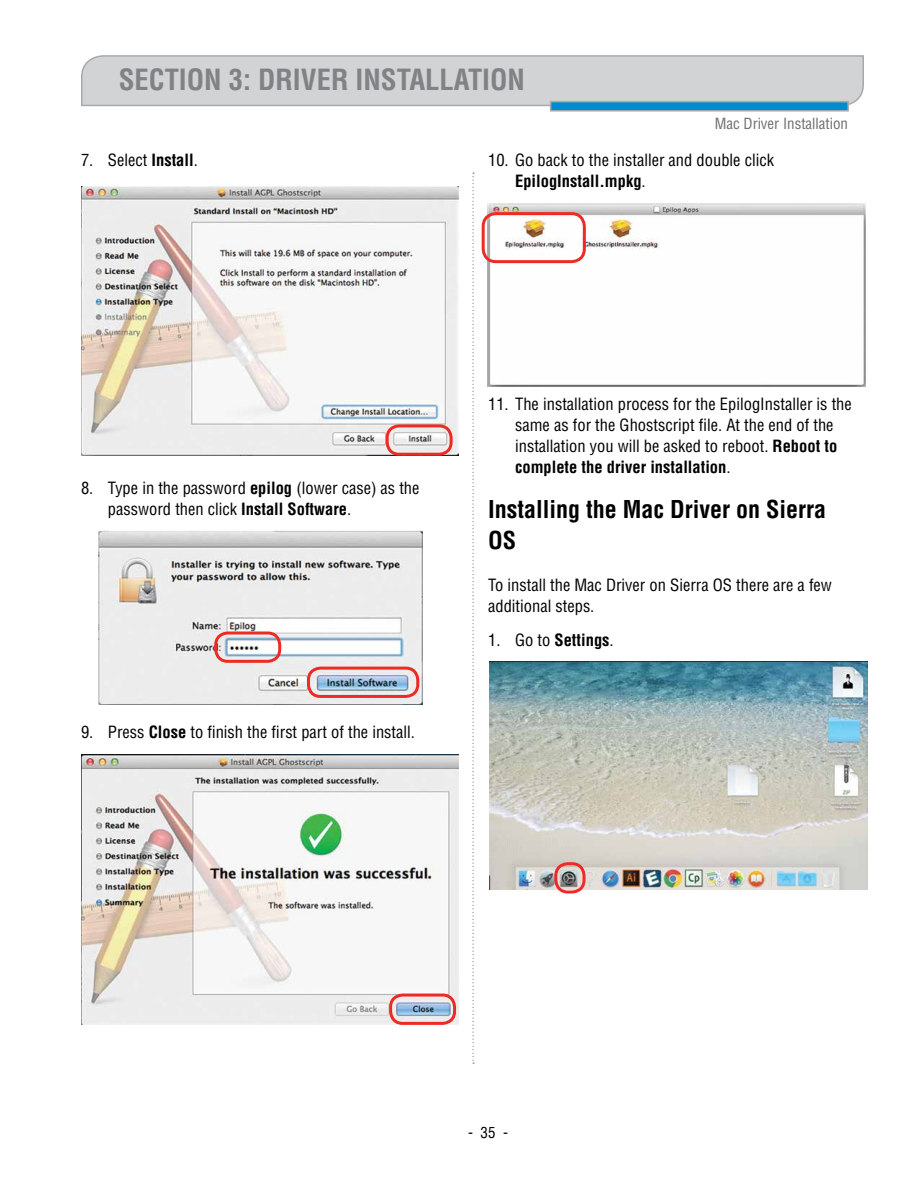
<style>
.page{position:relative;width:918px;height:1188px;background:#fff}
.page>*{position:absolute;margin:0;border:0;box-sizing:border-box;transform-origin:0 0}
.t1{font:700 condensed 28.5px "Helvetica";color:#808285}
.t2{font:700 condensed 24px/31.5px "Helvetica";color:#000}
.t3{font:condensed 16.5px/21px "Helvetica";color:#000}
.t4{font:700 condensed 16.5px "Helvetica";color:#000}
.t5{font:condensed 15px "Helvetica";color:#6d6e71}
.t6{font:condensed 15px "Helvetica";color:#000}
.s1{font-weight:700}
.s2{font-weight:400}
</style>
<div class="page">
<svg style="left:81px;top:55px;width:783px;height:57px;background:#c7cfd4"></svg>
<svg style="left:472px;top:173px;width:2px;height:891px"></svg>
<img style="left:81px;top:186px;width:378px;height:270px">
<div style="left:386px;top:424px;width:67px;height:32px;border:3px solid #ee2a24;border-radius:12px"></div>
<img style="left:98px;top:531px;width:324px;height:174px">
<div style="left:214px;top:632px;width:67px;height:31px;border:3px solid #ee2a24;border-radius:12px"></div>
<div style="left:307px;top:667px;width:112px;height:31px;border:3px solid #ee2a24;border-radius:12px"></div>
<img style="left:81px;top:755px;width:378px;height:270px">
<div style="left:389px;top:994px;width:67px;height:31px;border:3px solid #ee2a24;border-radius:12px"></div>
<img style="left:488px;top:203px;width:378px;height:183px">
<div style="left:482px;top:212px;width:104px;height:51px;border:3px solid #ee2a24;border-radius:13px"></div>
<img style="left:489px;top:662px;width:378px;height:227px">
<div style="left:554px;top:862px;width:32px;height:32px;border:3px solid #ee2a24;border-radius:12px"></div>
<h1 class="t1" style="left:119px;top:61px;width:31px">Section</h1>
<h1 class="t1" style="left:229px;top:61px;width:62px">3: Driver</h1>
<h1 class="t1" style="left:356px;top:61px;width:24px">Installation</h1>
<p class="t5" style="left:715px;top:114px;width:135px">Mac Driver Installation</p>
<p class="t3" style="left:81px;top:150px;width:118px">7. Select <span class="s1">Install</span>.</p>
<p class="t3" style="left:515px;top:150px;width:260px;text-indent:-27px">10. Go back to the installer and double click<br><span class="s1">EpilogInstall.mpkg</span>.</p>
<p class="t3" style="left:108px;top:477px;width:313px;text-indent:-27px">8. Type in the password <span class="s1">epilog</span> (lower case) as the password then click <span class="s1">Install Software</span>.</p>
<p class="t3" style="left:81px;top:721px;width:336px">9. Press <span class="s1">Close</span> to finish the first part of the install.</p>
<p class="t3" style="left:515px;top:393px;width:338px;text-indent:-27px">11. The installation process for the EpilogInstaller is the same as for the Ghostscript file. At the end of the installation you will be asked to reboot. <span class="s1">Reboot to complete the driver installation</span>.</p>
<h2 class="t2" style="left:488px;top:493px;width:339px">Installing the Mac Driver on Sierra<br>OS</h2>
<p class="t3" style="left:488px;top:574px;width:345px">To install the Mac Driver on Sierra OS there are a few additional steps.</p>
<p class="t4" style="left:488px;top:629px;width:127px"><span class="s2">1. Go to</span> Settings<span class="s2">.</span></p>
<p class="t6" style="left:468px;top:1123px;width:41px">- 35 -</p>
</div>
